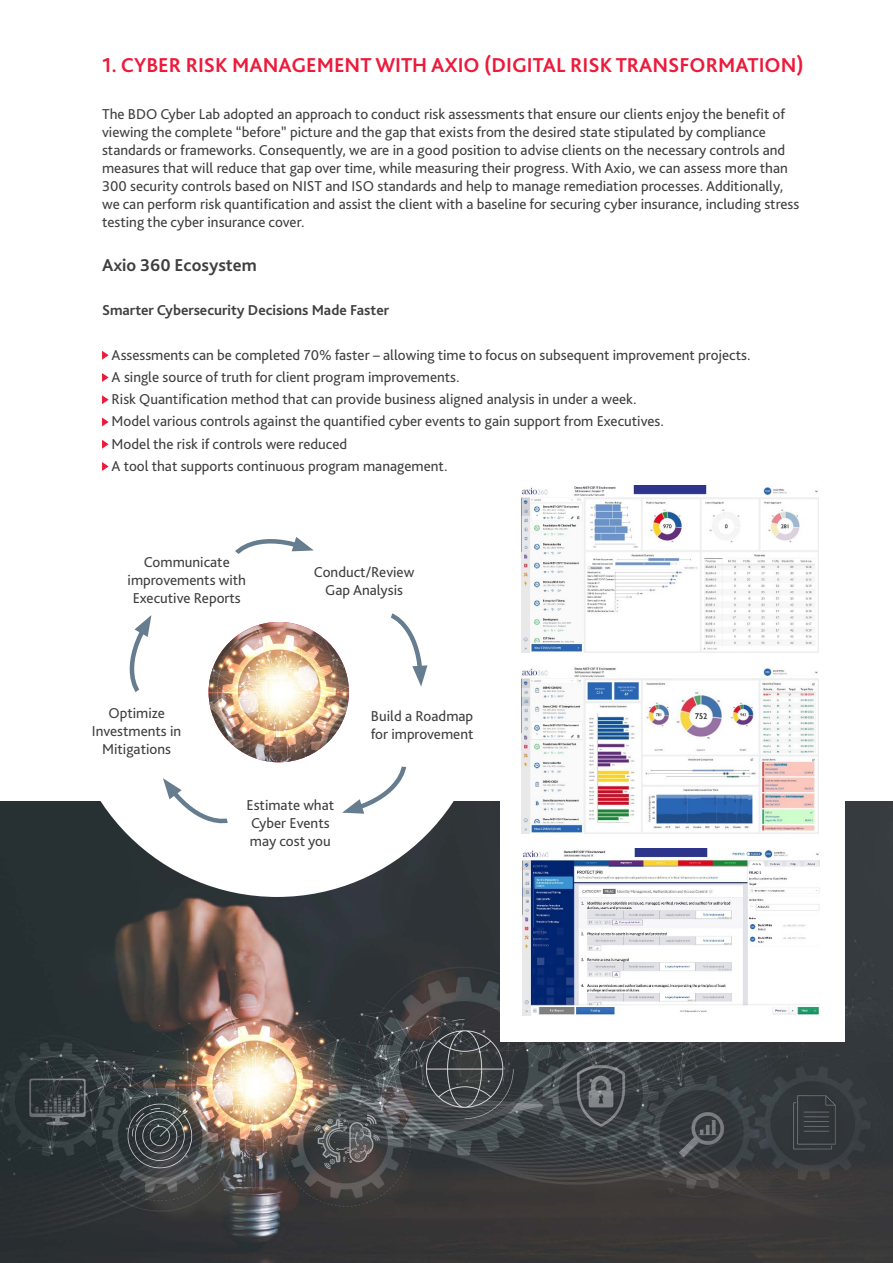
<style>
.page{position:relative;width:893px;height:1263px;background:#fff}
.page>*{position:absolute;margin:0;border:0;box-sizing:border-box;transform-origin:0 0}
.t1{font:700 21px "Bliss Pro";color:#ed1a3b}
.t2{font:700 18px "Bliss Pro";color:#404040}
.t3{font:15px/18px "Bliss Pro";color:#404040}
.t4{font:700 15px "Bliss Pro";color:#404040}
</style>
<div class="page">
<img style="left:0;top:801px;width:893px;height:462px">
<div style="left:67px;top:476px;width:421px;height:421px;background:#fff;border-radius:50%"></div>
<div style="left:501px;top:739px;width:344px;height:303px;background:#fff"></div>
<svg style="left:102px;top:351px;width:7px;height:9px"></svg>
<svg style="left:102px;top:373px;width:7px;height:9px"></svg>
<svg style="left:102px;top:395px;width:7px;height:9px"></svg>
<svg style="left:102px;top:417px;width:7px;height:9px"></svg>
<svg style="left:102px;top:440px;width:7px;height:9px"></svg>
<svg style="left:102px;top:462px;width:7px;height:9px"></svg>
<img style="left:521px;top:486px;width:297px;height:167px">
<img style="left:522px;top:667px;width:297px;height:166px">
<img style="left:522px;top:848px;width:297px;height:168px">
<svg style="left:235px;top:537px;width:79px;height:17px"></svg>
<svg style="left:391px;top:613px;width:36px;height:74px"></svg>
<svg style="left:342px;top:766px;width:65px;height:48px"></svg>
<svg style="left:163px;top:778px;width:65px;height:46px"></svg>
<svg style="left:129px;top:615px;width:22px;height:77px"></svg>
<img style="left:209px;top:622px;width:140px;height:140px;border-radius:70px">
<h1 class="t1" style="left:102px;top:52px;width:703px">1. CYBER RISK MANAGEMENT WITH AXIO (DIGITAL RISK TRANSFORMATION)</h1>
<p class="t3" style="left:102px;top:105px;width:699px">The BDO Cyber Lab adopted an approach to conduct risk assessments that ensure our clients enjoy the benefit of viewing the complete “before” picture and the gap that exists from the desired state stipulated by compliance standards or frameworks. Consequently, we are in a good position to advise clients on the necessary controls and measures that will reduce that gap over time, while measuring their progress. With Axio, we can assess more than 300 security controls based on NIST and ISO standards and help to manage remediation processes. Additionally, we can perform risk quantification and assist the client with a baseline for securing cyber insurance, including stress testing the cyber insurance cover.</p>
<p class="t2" style="left:102px;top:253px;width:156px">Axio 360 Ecosystem</p>
<p class="t4" style="left:102px;top:301px;width:289px">Smarter Cybersecurity Decisions Made Faster</p>
<p class="t3" style="left:112px;top:343px;width:640px;line-height:22.2px">Assessments can be completed 70% faster – allowing time to focus on subsequent improvement projects.<br>A single source of truth for client program improvements.<br>Risk Quantification method that can provide business aligned analysis in under a week.<br>Model various controls against the quantified cyber events to gain support from Executives.<br>Model the risk if controls were reduced<br>A tool that supports continuous program management.</p>
<p class="t3" style="left:128px;top:553px;width:120px;text-align:center">Communicate improvements with<br>Executive Reports</p>
<p class="t3" style="left:314px;top:562px;width:102px;text-align:center">Conduct/Review<br>Gap Analysis</p>
<p class="t3" style="left:92px;top:704px;width:91px;text-align:center">Optimize<br>Investments in<br>Mitigations</p>
<p class="t3" style="left:247px;top:795px;width:89px">Estimate what<br>Cyber Events may cost you</p>
<p class="t3" style="left:371px;top:707px;width:104px">Build a Roadmap for improvement</p>
</div>
